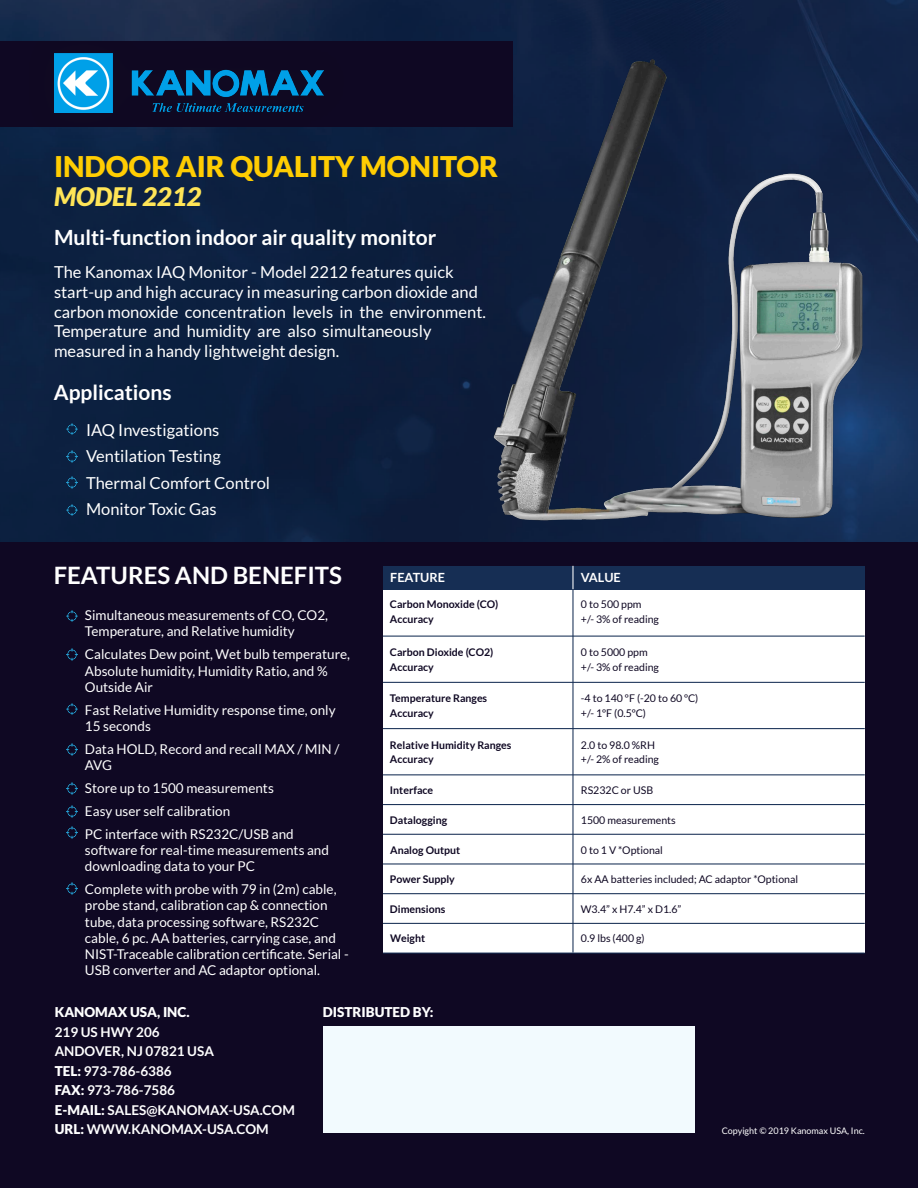
<style>
.page{position:relative;width:918px;height:1188px;background:#fff}
.page>*{position:absolute;margin:0;border:0;box-sizing:border-box;transform-origin:0 0}
.t1{font:900 28.5px "Lato";color:#ffcd02}
.t2{font:italic 900 25.5px "Lato";color:#ffe557}
.t3{font:700 24px "Lato";color:#fff}
.t4{font:700 21px "Lato";color:#fff}
.t5{font:16.5px/19.8px "Lato";color:#fff}
.t6{font:13.5px/16.2px "Lato";color:#fff}
.t7{font:700 13.5px "Lato";color:#fff}
.t8{font:900 13.5px "Lato";color:#fff}
.t9{font:700 12.6px "Lato";color:#fff}
.t10{font:10.5px "Lato";color:#0f0823}
.t11{font:700 10.5px "Lato";color:#0f0823}
.t12{font:9px "Lato";color:#fff}
.s1{font-weight:900}
</style>
<div class="page">
<img style="left:0;top:0;width:918px;height:542px">
<div style="left:0;top:542px;width:918px;height:646px;background:#0f0823"></div>
<div style="left:0;top:41px;width:512px;height:86px;background:#0f0823"></div>
<div style="left:24px;top:24px;width:327px;height:119px;background:#231f20;opacity:.2"></div>
<img style="left:54px;top:54px;width:270px;height:59px">
<svg style="left:66px;top:610px;width:12px;height:12px"></svg>
<svg style="left:66px;top:649px;width:12px;height:11px"></svg>
<svg style="left:66px;top:703px;width:12px;height:12px"></svg>
<svg style="left:66px;top:744px;width:12px;height:11px"></svg>
<svg style="left:66px;top:783px;width:12px;height:11px"></svg>
<svg style="left:66px;top:504px;width:12px;height:12px"></svg>
<svg style="left:66px;top:477px;width:12px;height:11px"></svg>
<svg style="left:66px;top:451px;width:12px;height:11px"></svg>
<svg style="left:66px;top:423px;width:12px;height:12px"></svg>
<div style="left:323px;top:1026px;width:372px;height:107px;background:#f2fafe"></div>
<div style="left:383px;top:566px;width:482px;height:387px;background:#fff"></div>
<div style="left:383px;top:566px;width:482px;height:23px;background:#162e54"></div>
<hr style="left:383px;top:636px;width:482px;height:1px;background:#162e54">
<hr style="left:572px;top:566px;width:2px;height:23px;background:#fff">
<hr style="left:572px;top:589px;width:2px;height:364px;background:#162e54">
<img style="left:476px;top:54px;width:393px;height:477px">
<svg style="left:66px;top:806px;width:12px;height:11px"></svg>
<svg style="left:66px;top:827px;width:12px;height:11px"></svg>
<svg style="left:66px;top:883px;width:12px;height:11px"></svg>
<hr style="left:383px;top:682px;width:482px;height:1px;background:#162e54">
<hr style="left:383px;top:728px;width:482px;height:1px;background:#162e54">
<hr style="left:383px;top:774px;width:482px;height:1px;background:#162e54">
<hr style="left:383px;top:804px;width:482px;height:1px;background:#162e54">
<hr style="left:383px;top:834px;width:482px;height:1px;background:#162e54">
<hr style="left:383px;top:863px;width:482px;height:2px;background:#162e54">
<hr style="left:383px;top:893px;width:482px;height:1px;background:#162e54">
<hr style="left:383px;top:923px;width:482px;height:1px;background:#162e54">
<hr style="left:383px;top:953px;width:482px;height:1px;background:#162e54">
<p class="t1" style="left:54px;top:150px;width:446px">INDOOR AIR QUALITY MONITOR</p>
<p class="t2" style="left:54px;top:182px;width:149px">MODEL 2212</p>
<p class="t4" style="left:54px;top:225px;width:384px">Multi-function indoor air quality monitor</p>
<p class="t5" style="left:54px;top:262px;width:433px">The Kanomax IAQ Monitor - Model 2212 features quick start-up and high accuracy in measuring carbon dioxide and carbon monoxide concentration levels in the environment.<br>Temperature and humidity are also simultaneously measured in a handy lightweight design.</p>
<p class="t4" style="left:54px;top:381px;width:119px">Applications</p>
<p class="t5" style="left:86px;top:420px;width:135px">IAQ Investigations</p>
<p class="t5" style="left:86px;top:446px;width:136px">Ventilation Testing</p>
<p class="t5" style="left:86px;top:473px;width:186px">Thermal Comfort Control</p>
<p class="t5" style="left:86px;top:499px;width:132px">Monitor Toxic Gas</p>
<p class="t3" style="left:54px;top:561px;width:290px">FEATURES AND BENEFITS</p>
<p class="t6" style="left:85px;top:607px;width:245px">Simultaneous measurements of CO, CO2,<br>Temperature, and Relative humidity</p>
<p class="t6" style="left:85px;top:646px;width:267px">Calculates Dew point, Wet bulb temperature,<br>Absolute humidity, Humidity Ratio, and %<br>Outside Air</p>
<p class="t6" style="left:85px;top:702px;width:252px">Fast Relative Humidity response time, only<br>15 seconds</p>
<p class="t6" style="left:85px;top:741px;width:256px">Data HOLD, Record and recall MAX / MIN /<br>AVG</p>
<p class="t6" style="left:85px;top:780px;width:190px">Store up to 1500 measurements</p>
<p class="t6" style="left:85px;top:803px;width:147px">Easy user self calibration</p>
<p class="t6" style="left:85px;top:826px;width:246px">PC interface with RS232C/USB and software for real-time measurements and downloading data to your PC</p>
<p class="t6" style="left:85px;top:881px;width:265px">Complete with probe with 79 in (2m) cable, probe stand, calibration cap &amp; connection tube, data processing software, RS232C cable, 6 pc. AA batteries, carrying case, and NIST-Traceable calibration certificate. Serial - USB converter and AC adaptor optional.</p>
<p class="t9" style="left:390px;top:570px;width:56px">FEATURE</p>
<p class="t9" style="left:581px;top:570px;width:41px">VALUE</p>
<p class="t10" style="left:581px;top:599px;width:62px">0 to 500 ppm</p>
<p class="t10" style="left:581px;top:613px;width:80px">+/- 3% of reading</p>
<p class="t11" style="left:390px;top:598px;width:110px">Carbon Monoxide (CO)</p>
<p class="t11" style="left:390px;top:613px;width:45px">Accuracy</p>
<p class="t11" style="left:390px;top:646px;width:105px">Carbon Dioxide (CO2)</p>
<p class="t11" style="left:390px;top:661px;width:45px">Accuracy</p>
<p class="t10" style="left:581px;top:646px;width:68px">0 to 5000 ppm</p>
<p class="t10" style="left:581px;top:661px;width:80px">+/- 3% of reading</p>
<p class="t11" style="left:390px;top:693px;width:99px">Temperature Ranges</p>
<p class="t11" style="left:390px;top:707px;width:45px">Accuracy</p>
<p class="t11" style="left:390px;top:739px;width:123px">Relative Humidity Ranges</p>
<p class="t11" style="left:390px;top:754px;width:45px">Accuracy</p>
<p class="t10" style="left:581px;top:693px;width:119px">-4 to 140 ºF (-20 to 60 ºC)</p>
<p class="t10" style="left:581px;top:707px;width:67px">+/- 1ºF (0.5ºC)</p>
<p class="t10" style="left:581px;top:739px;width:76px">2.0 to 98.0 %RH</p>
<p class="t10" style="left:581px;top:754px;width:80px">+/- 2% of reading</p>
<p class="t11" style="left:390px;top:784px;width:45px">Interface</p>
<p class="t10" style="left:581px;top:784px;width:74px">RS232C or USB</p>
<p class="t11" style="left:390px;top:814px;width:59px">Datalogging</p>
<p class="t10" style="left:581px;top:814px;width:96px">1500 measurements</p>
<p class="t11" style="left:390px;top:844px;width:71px">Analog Output</p>
<p class="t10" style="left:581px;top:844px;width:84px">0 to 1 V *Optional</p>
<p class="t11" style="left:390px;top:873px;width:66px">Power Supply</p>
<p class="t10" style="left:581px;top:873px;width:219px">6x AA batteries included; AC adaptor *Optional</p>
<p class="t11" style="left:390px;top:903px;width:57px">Dimensions</p>
<p class="t10" style="left:581px;top:903px;width:102px">W3.4” x H7.4” x D1.6”</p>
<p class="t11" style="left:390px;top:932px;width:36px">Weight</p>
<p class="t10" style="left:581px;top:932px;width:65px">0.9 lbs (400 g)</p>
<p class="t8" style="left:55px;top:1004px;width:136px">KANOMAX USA, INC.</p>
<p class="t7" style="left:55px;top:1024px;width:107px">219 US HWY 206</p>
<p class="t7" style="left:55px;top:1043px;width:161px">ANDOVER, NJ 07821 USA</p>
<p class="t7" style="left:55px;top:1063px;width:119px"><span class="s1">TEL:</span> 973-786-6386</p>
<p class="t7" style="left:55px;top:1082px;width:122px"><span class="s1">FAX:</span> 973-786-7586</p>
<p class="t7" style="left:55px;top:1102px;width:242px"><span class="s1">E-MAIL:</span> SALES@KANOMAX-USA.COM</p>
<p class="t7" style="left:55px;top:1121px;width:216px"><span class="s1">URL:</span> WWW.KANOMAX-USA.COM</p>
<p class="t12" style="left:722px;top:1125px;width:145px">Copyight © 2019 Kanomax USA, Inc.</p>
<p class="t8" style="left:323px;top:1004px;width:112px">DISTRIBUTED BY:</p>
</div>
